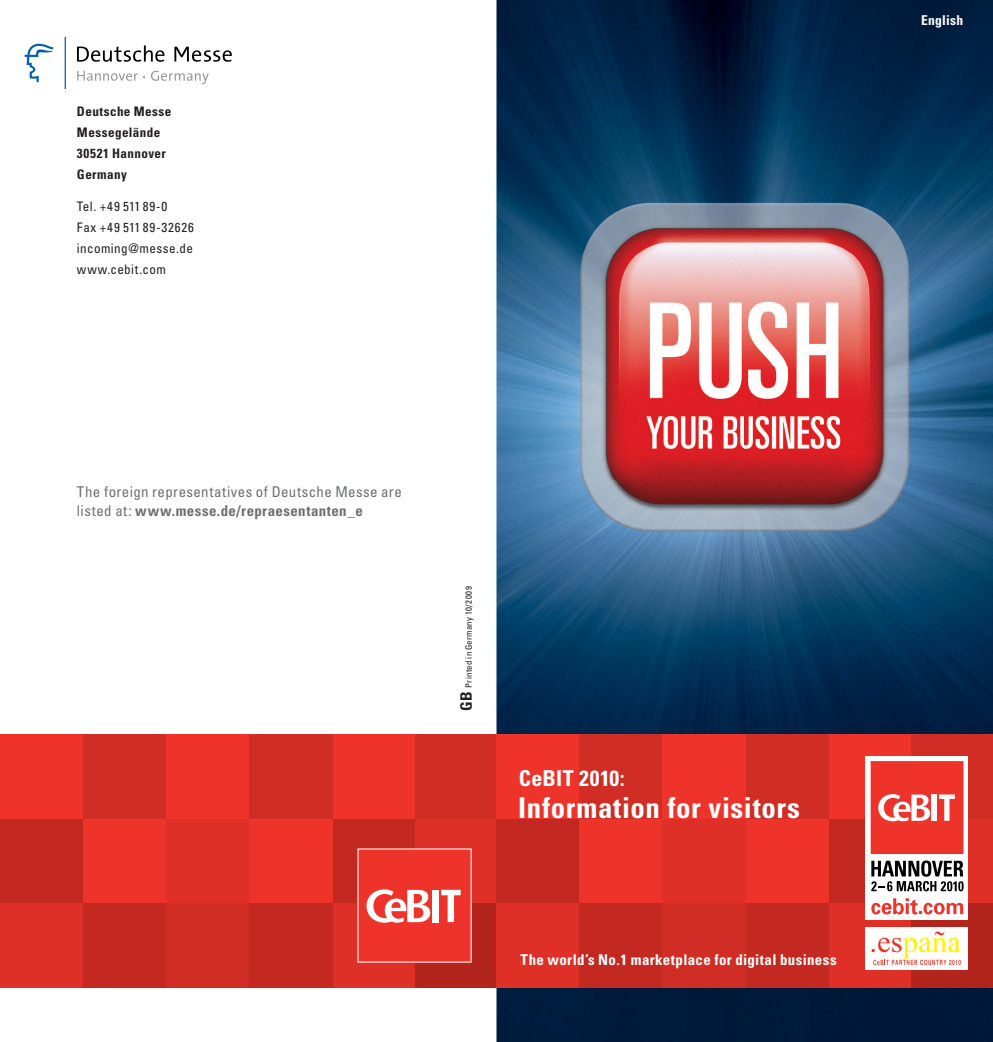
<style>
.page{position:relative;width:993px;height:1042px;background:#fff}
.page>*{position:absolute;margin:0;border:0;box-sizing:border-box;transform-origin:0 0}
.t1{font:700 condensed 28.88px "Univers LT Std";letter-spacing:.025em;color:#fff}
.t2{font:700 condensed 21.88px "Univers LT Std";letter-spacing:.02em;color:#fff}
.t3{font:condensed 14.88px/19.2px "Univers LT Std";letter-spacing:.025em;color:#6d6f71}
.t4{font:700 condensed 14.88px "Univers LT Std";letter-spacing:.025em;color:#fff}
.t5{font:700 condensed 13.65px "Univers LT Std";letter-spacing:.02em;color:#fff}
.t6{font:condensed 13.12px/21px "Univers LT Std";letter-spacing:.03em;color:#231f20}
.t7{font:700 condensed 13.12px/21px "Univers LT Std";letter-spacing:.03em;color:#231f20}
.t8{font:condensed 8.75px "Univers LT Std";letter-spacing:.035em;color:#231f20}
.s1{font-weight:700}
.s2{font-weight:700;font-size:15.75px}
</style>
<div class="page">
<img style="left:496px;top:0;width:496px;height:1042px">
<div style="left:0;top:903px;width:83px;height:84px;background:#de3027"></div>
<div style="left:0;top:819px;width:83px;height:84px;background:#c32920"></div>
<div style="left:83px;top:903px;width:83px;height:84px;background:#c32920"></div>
<div style="left:83px;top:819px;width:83px;height:84px;background:#ee342a"></div>
<div style="left:166px;top:903px;width:83px;height:84px;background:#d02d24"></div>
<div style="left:166px;top:819px;width:83px;height:84px;background:#de3027"></div>
<div style="left:249px;top:903px;width:83px;height:84px;background:#c32920"></div>
<div style="left:249px;top:819px;width:83px;height:84px;background:#ee342a"></div>
<div style="left:332px;top:903px;width:82px;height:84px;background:#de3027"></div>
<div style="left:332px;top:819px;width:82px;height:84px;background:#c32920"></div>
<div style="left:414px;top:903px;width:82px;height:84px;background:#b3251c"></div>
<div style="left:414px;top:819px;width:82px;height:84px;background:#de3027"></div>
<div style="left:0;top:734px;width:83px;height:85px;background:#ee342a"></div>
<div style="left:83px;top:734px;width:83px;height:85px;background:#d02d24"></div>
<div style="left:166px;top:734px;width:83px;height:85px;background:#ee342a"></div>
<div style="left:249px;top:734px;width:83px;height:85px;background:#d02d24"></div>
<div style="left:332px;top:734px;width:82px;height:85px;background:#ee342a"></div>
<div style="left:414px;top:734px;width:82px;height:85px;background:#d02d24"></div>
<svg style="left:151px;top:71px;width:58px;height:13px"></svg>
<svg style="left:77px;top:71px;width:68px;height:10px"></svg>
<svg style="left:25px;top:44px;width:28px;height:38px"></svg>
<hr style="left:65px;top:37px;width:1px;height:52px;background:#0060af">
<svg style="left:77px;top:45px;width:87px;height:17px"></svg>
<svg style="left:174px;top:47px;width:58px;height:15px"></svg>
<hr style="left:0;top:0;width:1px;height:45px;background:#c32920">
<img style="left:575px;top:197px;width:339px;height:340px">
<div style="left:496px;top:903px;width:83px;height:84px;background:#de3027"></div>
<div style="left:496px;top:819px;width:83px;height:84px;background:#c32920"></div>
<div style="left:579px;top:903px;width:83px;height:84px;background:#c32920"></div>
<div style="left:579px;top:819px;width:83px;height:84px;background:#ee342a"></div>
<div style="left:662px;top:903px;width:83px;height:84px;background:#d02d24"></div>
<div style="left:662px;top:819px;width:83px;height:84px;background:#de3027"></div>
<div style="left:745px;top:903px;width:83px;height:84px;background:#c32920"></div>
<div style="left:745px;top:819px;width:83px;height:84px;background:#ee342a"></div>
<div style="left:828px;top:903px;width:82px;height:84px;background:#de3027"></div>
<div style="left:828px;top:819px;width:82px;height:84px;background:#c32920"></div>
<div style="left:910px;top:903px;width:82px;height:84px;background:#b3251c"></div>
<div style="left:910px;top:819px;width:82px;height:84px;background:#de3027"></div>
<div style="left:496px;top:734px;width:83px;height:85px;background:#ee342a"></div>
<div style="left:579px;top:734px;width:83px;height:85px;background:#d02d24"></div>
<div style="left:662px;top:734px;width:83px;height:85px;background:#ee342a"></div>
<div style="left:745px;top:734px;width:83px;height:85px;background:#d02d24"></div>
<div style="left:828px;top:734px;width:82px;height:85px;background:#ee342a"></div>
<div style="left:910px;top:734px;width:82px;height:85px;background:#d02d24"></div>
<div style="left:358px;top:849px;width:112px;height:113px;background:#ee342a"></div>
<div style="left:432px;top:890px;width:6px;height:32px;background:#fff"></div>
<div style="left:441px;top:890px;width:19px;height:5px;background:#fff"></div>
<svg style="left:366px;top:889px;width:64px;height:34px"></svg>
<div style="left:447px;top:894px;width:7px;height:28px;background:#fff"></div>
<div style="left:865px;top:756px;width:102px;height:163px;background:#fff"></div>
<svg style="left:871px;top:860px;width:92px;height:31px"></svg>
<svg style="left:871px;top:898px;width:91px;height:16px"></svg>
<div style="left:870px;top:761px;width:92px;height:92px;background:#ee342a"></div>
<div style="left:870px;top:761px;width:92px;height:92px;border:1px solid #ee342a"></div>
<div style="left:931px;top:794px;width:5px;height:27px;background:#fff"></div>
<div style="left:938px;top:794px;width:16px;height:5px;background:#fff"></div>
<svg style="left:878px;top:794px;width:51px;height:27px"></svg>
<svg style="left:944px;top:799px;width:5px;height:22px"></svg>
<div style="left:865px;top:927px;width:102px;height:43px;background:#fff"></div>
<svg style="left:871px;top:931px;width:89px;height:34px"></svg>
<p class="t7" style="left:77px;top:102px;width:96px">Deutsche Messe<br>Messegelände<br>30521 Hannover<br>Germany</p>
<p class="t6" style="left:77px;top:196px;width:119px">Tel. +49 511 89-0<br>Fax +49 511 89-32626 incoming@messe.de www.cebit.com</p>
<p class="t3" style="left:77px;top:483px;width:326px">The foreign representatives of Deutsche Messe are listed at: <span class="s1">www.messe.de/repraesentanten_e</span></p>
<p class="t8" style="left:465px;top:711px;width:126px;rotate:-90deg"><span class="s2">GB</span> Printed in Germany 10/2009</p>
<p class="t2" style="left:518px;top:769px;width:107px">CeBIT 2010:</p>
<p class="t1" style="left:518px;top:796px;width:283px">Information for visitors</p>
<p class="t4" style="left:520px;top:953px;width:317px">The world’s No.1 marketplace for digital business</p>
<p class="t5" style="left:920px;top:14px;width:44px">English</p>
</div>
